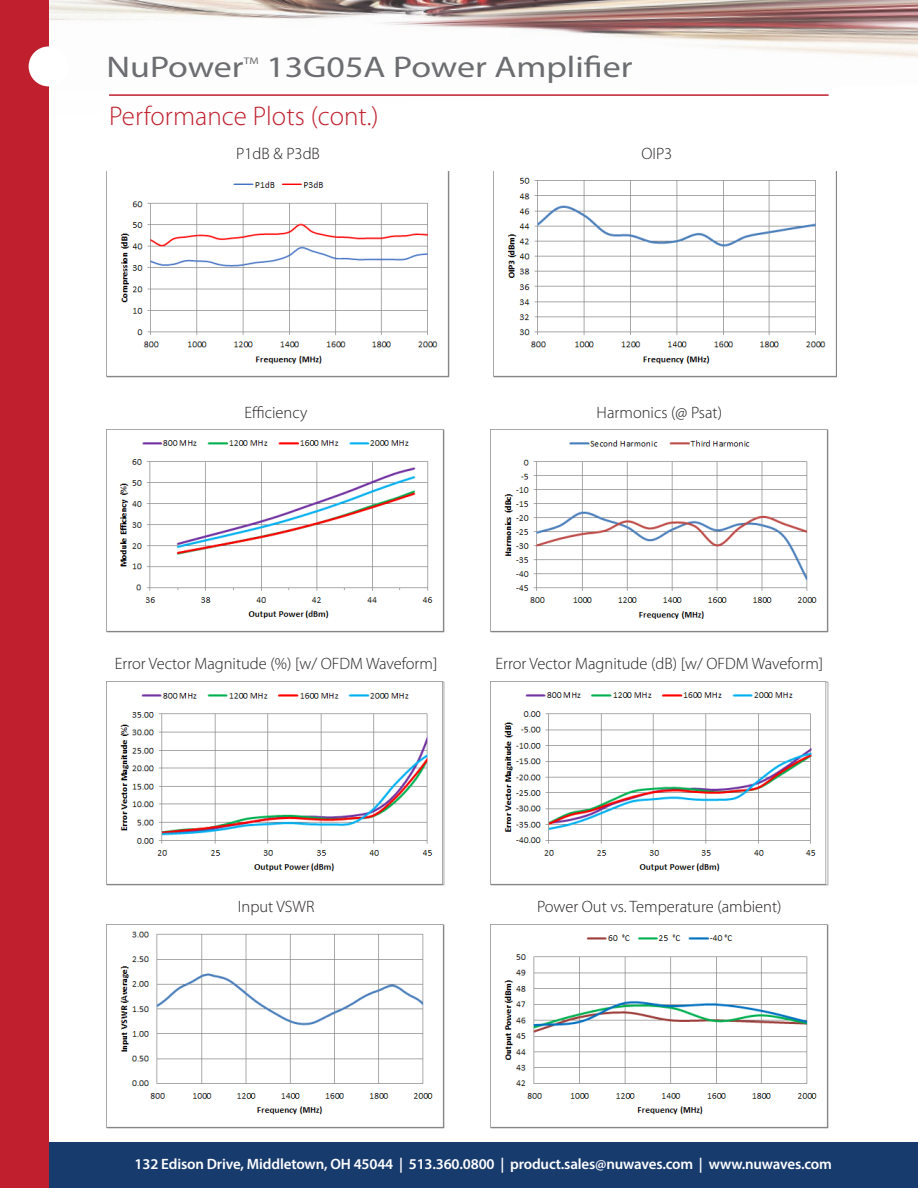
<style>
.page{position:relative;width:918px;height:1188px;background:#fff}
.page>*{position:absolute;margin:0;border:0;box-sizing:border-box;transform-origin:0 0}
.product_name{font:30px "Myriad Pro";color:#6c6d70;scale:1.2 1}
.sub_heads{font:300 27px "Myriad Pro";color:#c0202e}
.t1{font:300 16.5px "Myriad Pro";color:#231f20}
.t2{font:600 15px "Myriad Pro";letter-spacing:-.01em;color:#fff}
.product_name-2{font:9.6px "Myriad Pro";color:#6c6d70;scale:1.2 1}
</style>
<div class="page">
<div style="left:37px;top:1143px;width:881px;height:45px;background:#183b6e"></div>
<img style="left:49px;top:0;width:869px;height:58px">
<div style="left:0;top:0;width:49px;height:1188px;background:#c0202e"></div>
<div style="left:29px;top:46px;width:40px;height:40px;background:#fff;border-radius:50%"></div>
<hr style="left:109px;top:94px;width:720px;height:2px;background:#c0202e">
<img style="left:106px;top:171px;width:344px;height:207px">
<img style="left:107px;top:430px;width:338px;height:203px">
<img style="left:490px;top:430px;width:338px;height:203px">
<img style="left:107px;top:682px;width:338px;height:203px">
<img style="left:490px;top:682px;width:338px;height:203px">
<img style="left:494px;top:171px;width:343px;height:207px">
<img style="left:107px;top:925px;width:338px;height:203px">
<img style="left:490px;top:925px;width:338px;height:203px">
<p class="product_name" style="left:106px;top:48px;width:116px">NuPower</p>
<p class="product_name-2" style="left:244px;top:54px;width:14px">TM</p>
<p class="product_name" style="left:266px;top:48px;width:307px">13G05A Power Amplifier</p>
<p class="sub_heads" style="left:109px;top:100px;width:271px">Performance Plots (cont.)</p>
<p class="t1" style="left:236px;top:144px;width:85px">P1dB &amp; P3dB</p>
<p class="t1" style="left:641px;top:144px;width:32px">OIP3</p>
<p class="t1" style="left:244px;top:403px;width:64px">Efficiency</p>
<p class="t1" style="left:597px;top:403px;width:127px">Harmonics (@ Psat)</p>
<p class="t1" style="left:115px;top:654px;width:324px">Error Vector Magnitude (%) [w/ OFDM Waveform]</p>
<p class="t1" style="left:495px;top:654px;width:329px">Error Vector Magnitude (dB) [w/ OFDM Waveform]</p>
<p class="t1" style="left:238px;top:897px;width:78px">Input VSWR</p>
<p class="t1" style="left:537px;top:897px;width:246px">Power Out vs. Temperature (ambient)</p>
<p class="t2" style="left:135px;top:1155px;width:699px">132 Edison Drive, Middletown, OH 45044 | 513.360.0800 | product.sales@nuwaves.com | www.nuwaves.com</p>
</div>
